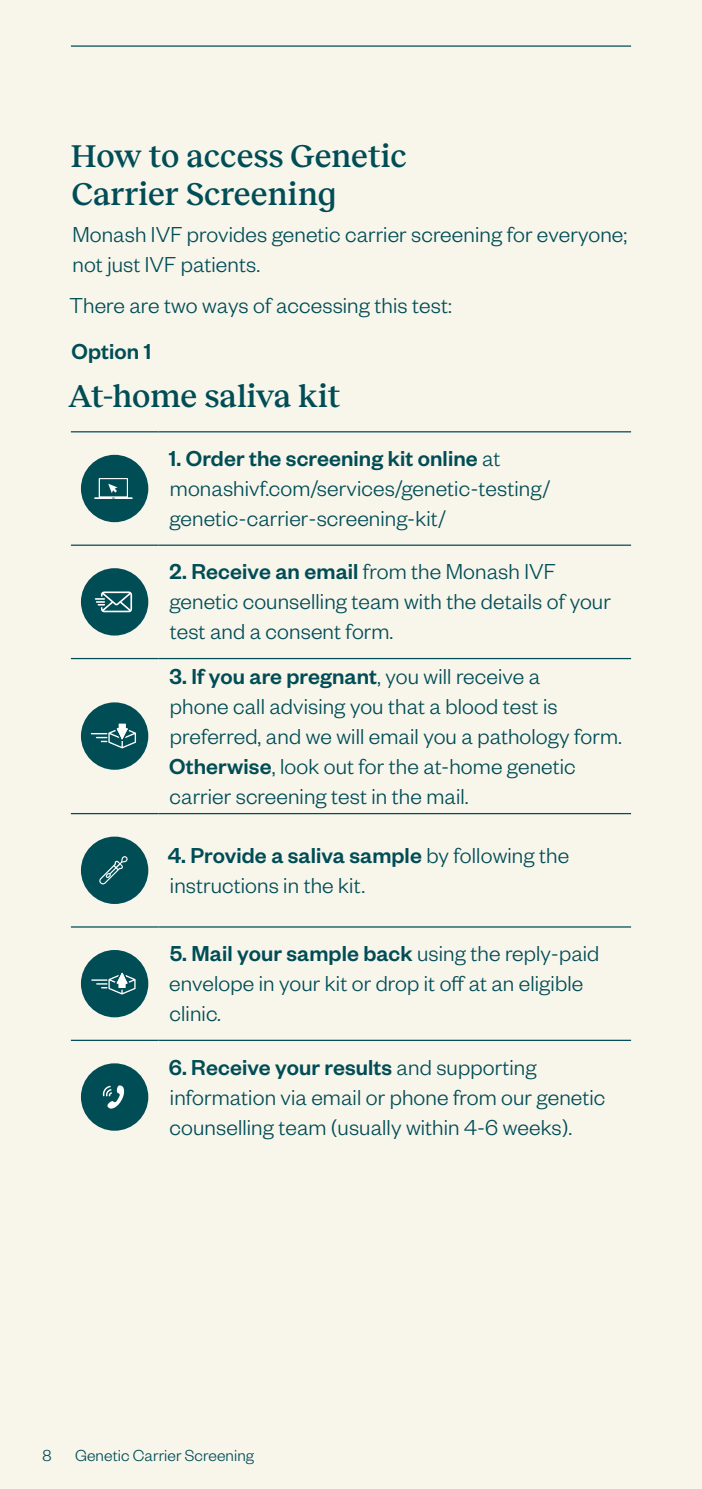
<style>
.page{position:relative;width:702px;height:1489px;background:#fff}
.page>*{position:absolute;margin:0;border:0;box-sizing:border-box;transform-origin:0 0}
._02__Heading{font:500 32.5px/37.5px "Reckless";letter-spacing:-.005em;color:#004d56}
._05A__Body_copy{font:300 23.75px/30px "Founders Grotesk";letter-spacing:.005em;color:#004d56}
._05A__Body_copy-2{font:500 23.75px "Founders Grotesk";letter-spacing:.005em;color:#004d56}
.t1{font:300 17.5px "Founders Grotesk";letter-spacing:.005em;color:#004d56}
.s1{font-weight:500}
</style>
<div class="page">
<div style="left:0;top:0;width:702px;height:1488px;background:#f8f5eb"></div>
<hr style="left:71px;top:45px;width:560px;height:2px;background:#004d56">
<hr style="left:71px;top:431px;width:87px;height:1px;background:#004d56">
<hr style="left:158px;top:431px;width:473px;height:1px;background:#004d56">
<hr style="left:71px;top:544px;width:87px;height:2px;background:#004d56">
<hr style="left:158px;top:544px;width:473px;height:2px;background:#004d56">
<hr style="left:71px;top:658px;width:87px;height:1px;background:#004d56">
<hr style="left:158px;top:658px;width:473px;height:1px;background:#004d56">
<hr style="left:71px;top:813px;width:87px;height:1px;background:#004d56">
<hr style="left:158px;top:813px;width:473px;height:1px;background:#004d56">
<hr style="left:71px;top:926px;width:87px;height:1px;background:#004d56">
<hr style="left:158px;top:926px;width:473px;height:1px;background:#004d56">
<hr style="left:71px;top:1039px;width:87px;height:1px;background:#004d56">
<hr style="left:158px;top:1039px;width:473px;height:1px;background:#004d56">
<div style="left:81px;top:455px;width:67px;height:67px;background:#004d56;border-radius:50%"></div>
<svg style="left:94px;top:478px;width:39px;height:21px"></svg>
<div style="left:81px;top:568px;width:67px;height:67px;background:#004d56;border-radius:50%"></div>
<svg style="left:95px;top:591px;width:37px;height:21px"></svg>
<div style="left:81px;top:702px;width:67px;height:67px;background:#004d56;border-radius:50%"></div>
<svg style="left:91px;top:723px;width:45px;height:25px"></svg>
<div style="left:81px;top:836px;width:67px;height:67px;background:#004d56;border-radius:50%"></div>
<svg style="left:99px;top:856px;width:29px;height:28px"></svg>
<div style="left:81px;top:949px;width:67px;height:68px;background:#004d56;border-radius:50%"></div>
<svg style="left:91px;top:972px;width:45px;height:22px"></svg>
<div style="left:81px;top:1063px;width:67px;height:67px;background:#004d56;border-radius:50%"></div>
<svg style="left:103px;top:1085px;width:21px;height:23px"></svg>
<p class="_02__Heading" style="left:71px;top:136px;width:337px">How to access Genetic<br>Carrier Screening</p>
<p class="_05A__Body_copy" style="left:72px;top:218px;width:556px">Monash IVF provides genetic carrier screening for everyone; not just IVF patients.</p>
<p class="_05A__Body_copy" style="left:69px;top:289px;width:384px">There are two ways of accessing this test:</p>
<p class="_05A__Body_copy-2" style="left:72px;top:336px;width:81px">Option 1</p>
<p class="_02__Heading" style="left:69px;top:375px;width:273px">At-home saliva kit</p>
<p class="_05A__Body_copy" style="left:169px;top:442px;width:383px"><span class="s1">1. Order the screening kit online</span> at monashivf.com/services/genetic-testing/ genetic-carrier-screening-kit/</p>
<p class="_05A__Body_copy" style="left:169px;top:555px;width:443px"><span class="s1">2. Receive an email</span> from the Monash IVF genetic counselling team with the details of your test and a consent form.</p>
<p class="_05A__Body_copy" style="left:169px;top:659px;width:454px"><span class="s1">3. If you are pregnant</span>, you will receive a<br>phone call advising you that a blood test is preferred, and we will email you a pathology form.<br><span class="s1">Otherwise</span>, look out for the at-home genetic carrier screening test in the mail.</p>
<p class="_05A__Body_copy" style="left:168px;top:839px;width:403px"><span class="s1">4. Provide a saliva sample</span> by following the instructions in the kit.</p>
<p class="_05A__Body_copy" style="left:169px;top:937px;width:431px"><span class="s1">5. Mail your sample back</span> using the reply-paid envelope in your kit or drop it off at an eligible clinic.</p>
<p class="_05A__Body_copy" style="left:169px;top:1050px;width:438px"><span class="s1">6. Receive your results</span> and supporting information via email or phone from our genetic counselling team (usually within 4-6 weeks).</p>
<p class="t1" style="left:43px;top:1444px;width:11px">8</p>
<p class="t1" style="left:75px;top:1444px;width:180px">Genetic Carrier Screening</p>
</div>
